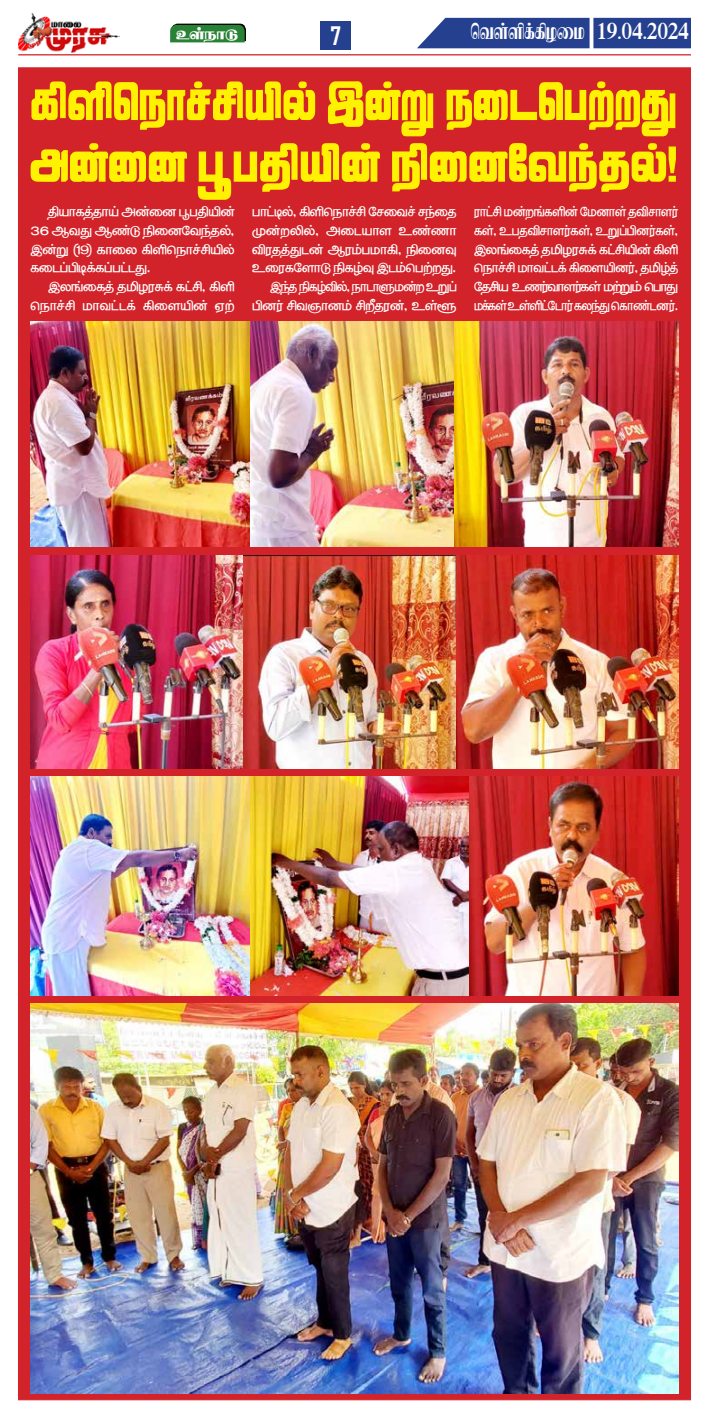
<style>
.page{position:relative;width:709px;height:1418px;background:#fff}
.page>*{position:absolute;margin:0;border:0;box-sizing:border-box;transform-origin:0 0}
.t1{font:57.75px/61.6px "RAVIB Normal";color:#fff200;scale:.93 1}
.t2{font:700 24.38px "Agency FB";color:#fff}
.t3{font:23.75px "Aachchei";letter-spacing:-.015em;color:#fff}
.t4{font:19.25px "NC Thevan";color:#fff}
.t5{font:17.5px/18.8px "NC Tsunami 10";letter-spacing:-.005em;color:#fff;text-align:right}
.t6{font:17.5px/18.8px "NC Tsunami 10";letter-spacing:-.005em;color:#fff;text-align:justify;scale:.9 1}
</style>
<div class="page">
<div style="left:320px;top:21px;width:31px;height:29px;background:#25408f"></div>
<hr style="left:18px;top:54px;width:673px;height:1px;background:#d2232a">
<img style="left:18px;top:13px;width:101px;height:40px">
<div style="left:417px;top:18px;width:274px;height:30px;background:#25408f"></div>
<svg style="left:589px;top:17px;width:4px;height:32px"></svg>
<div style="left:18px;top:67px;width:673px;height:1333px;background:#d2232a;border:1px solid #d2232a"></div>
<svg style="left:170px;top:24px;width:76px;height:18px"></svg>
<img style="left:30px;top:322px;width:220px;height:224px">
<img style="left:250px;top:322px;width:428px;height:224px">
<img style="left:30px;top:1003px;width:648px;height:390px">
<img style="left:468px;top:776px;width:210px;height:219px">
<img style="left:30px;top:776px;width:438px;height:219px">
<img style="left:30px;top:555px;width:648px;height:213px">
<h3 class="t3" style="left:470px;top:22px;width:220px">nts;spf;fpoik 19.04.2024</h3>
<h2 class="t2" style="left:330px;top:21px;width:12px">7</h2>
<p class="t4" style="left:176px;top:25px;width:63px">cs;ehL</p>
<h1 class="t1" style="left:30px;top:76px;width:698px">fpspnehr;rpapy; ,d;W eilngw;wJ md;id G+gjpapd; epidNte;jy;!</h1>
<p class="t5" style="left:30px;top:202px;width:206px;text-align:justify;text-indent:18px">jpahfj;jha; md;id G+gjpapd; 36 MtJ Mz;L epidNte;jy;&gt; ,d;W (19) fhiy fpspnehr;rpapy; filg;gpbf;fg;gl;lJ.</p>
<p class="t5" style="left:30px;top:277px;width:206px">,yq;ifj; jkpouRf; fl;rp&gt; fpsp nehr;rp khtl;lf; fpisapd; Vw;</p>
<p class="t5" style="left:252px;top:202px;width:206px">ghl;by;&gt; fpspnehr;rp Nritr; re;ij<br>Kd;wypy;&gt; milahs cz;zh tpujj;Jld; Muk;gkhfp&gt; epidT ciufNshL epfo;T ,lk;ngw;wJ. ,e;j epfo;tpy;&gt; ehlhSkd;w cWg; gpdu; rptQhdk; rpwPjud;&gt; cs;@</p>
<p class="t6" style="left:474px;top:202px;width:228px">uhl;rp kd;wq;fspd; Nkdhs; jtprhsu; fs;&gt; cgjtprhsu;fs;&gt; cWg;gpdu;fs;&gt; ,yq;ifj; jkpouRf; fl;rpapd; fpsp nehr;rp khtl;lf; fpisapdu;&gt; jkpo;j; Njrpa czu;thsu;fs; kw;Wk; nghJ kf;fs; cs;spl;Nlhu; fye;J nfhz;ldu;.</p>
</div>
